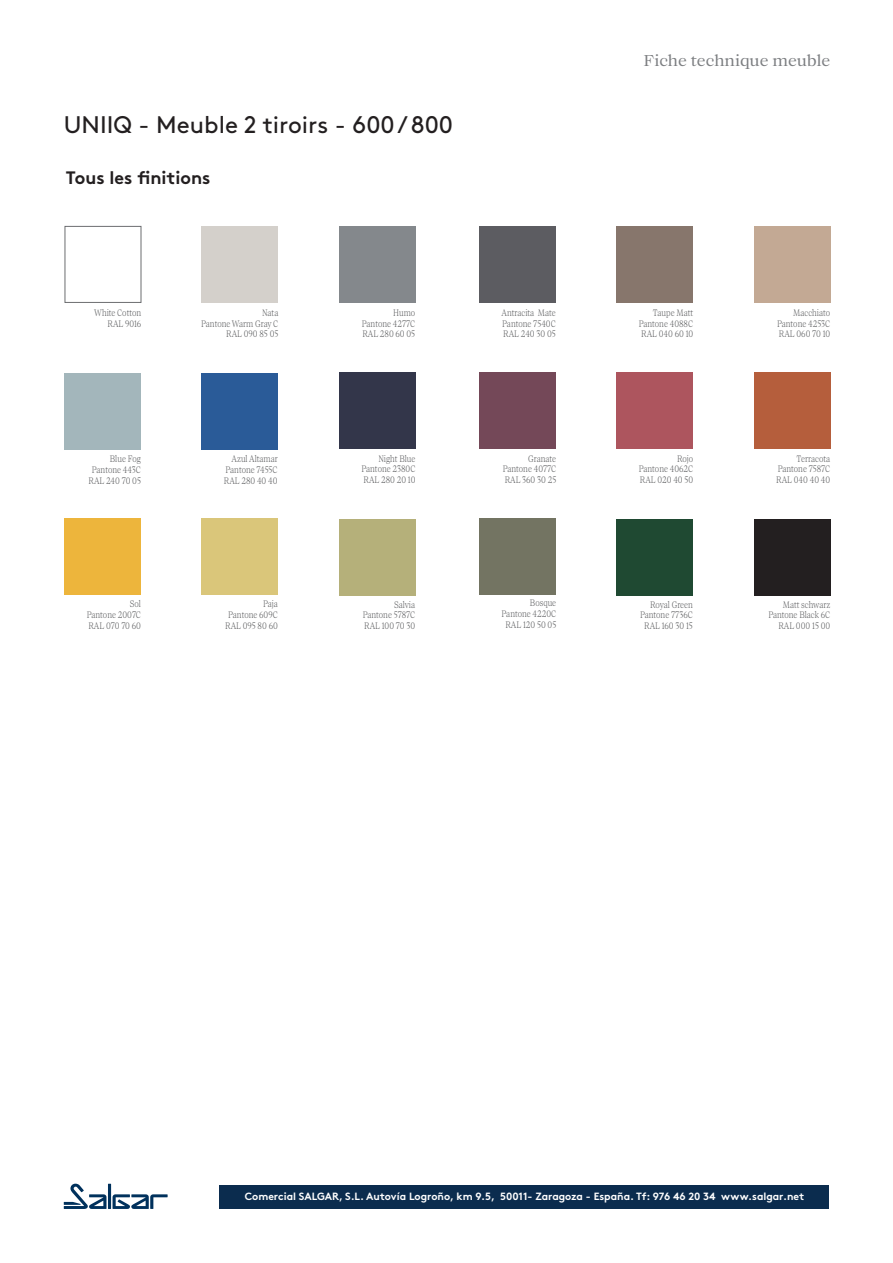
<style>
.page{position:relative;width:893px;height:1263px;background:#fff}
.page>*{position:absolute;margin:0;border:0;box-sizing:border-box;transform-origin:0 0}
.t1{font:24px "Brown Std";color:#231f20}
.TITULOS{font:700 18px "Brown Std";color:#231f20}
.t2{font:15px "Bw Beto";color:#7c7e81}
.t3{font:700 10.5px "Brown Std";color:#fff}
.PIE_DE_IMAGEN{font:300 9px "Bw Beto";color:#57585a;scale:.75 1}
</style>
<div class="page">
<div style="left:220px;top:1185px;width:609px;height:24px;background:#0b2c4e"></div>
<hr style="left:108px;top:1184px;width:3px;height:25px;background:#00315c">
<svg style="left:64px;top:1183px;width:43px;height:26px"></svg>
<svg style="left:113px;top:1194px;width:55px;height:15px"></svg>
<div style="left:65px;top:226px;width:76px;height:77px;background:#fff;border:1px solid #6c6d70"></div>
<div style="left:480px;top:226px;width:76px;height:77px;background:#5c5c61"></div>
<div style="left:480px;top:518px;width:76px;height:77px;background:#737462"></div>
<div style="left:480px;top:372px;width:76px;height:77px;background:#744858"></div>
<div style="left:617px;top:226px;width:76px;height:77px;background:#87766c"></div>
<div style="left:201px;top:518px;width:77px;height:77px;background:#dac67a"></div>
<div style="left:201px;top:373px;width:77px;height:76px;background:#2a5b98"></div>
<div style="left:617px;top:519px;width:76px;height:76px;background:#1f4932"></div>
<div style="left:617px;top:372px;width:76px;height:77px;background:#ad555e"></div>
<div style="left:339px;top:519px;width:76px;height:76px;background:#b5b07a"></div>
<div style="left:339px;top:372px;width:76px;height:77px;background:#33364a"></div>
<div style="left:339px;top:226px;width:76px;height:77px;background:#84888c"></div>
<div style="left:754px;top:519px;width:76px;height:76px;background:#231f20"></div>
<div style="left:754px;top:372px;width:76px;height:77px;background:#b55e3c"></div>
<div style="left:754px;top:226px;width:76px;height:77px;background:#c3a994"></div>
<div style="left:65px;top:518px;width:76px;height:77px;background:#edb53c"></div>
<div style="left:65px;top:373px;width:76px;height:76px;background:#a3b6bb"></div>
<div style="left:201px;top:226px;width:77px;height:77px;background:#d4d0cb"></div>
<p class="t2" style="left:643px;top:51px;width:188px">Fiche technique meuble</p>
<p class="t1" style="left:64px;top:110px;width:391px">UNIIQ - Meuble 2 tiroirs - 600 / 800</p>
<p class="TITULOS" style="left:66px;top:167px;width:146px">Tous les finitions</p>
<p class="PIE_DE_IMAGEN" style="left:94px;top:307px;width:64px">White Cotton</p>
<p class="PIE_DE_IMAGEN" style="left:108px;top:318px;width:46px">RAL 9016</p>
<p class="PIE_DE_IMAGEN" style="left:262px;top:307px;width:23px">Nata</p>
<p class="PIE_DE_IMAGEN" style="left:201px;top:318px;width:104px">Pantone Warm Gray C</p>
<p class="PIE_DE_IMAGEN" style="left:226px;top:329px;width:71px">RAL 090 85 05</p>
<p class="PIE_DE_IMAGEN" style="left:393px;top:307px;width:31px">Humo</p>
<p class="PIE_DE_IMAGEN" style="left:362px;top:318px;width:73px">Pantone 4277C</p>
<p class="PIE_DE_IMAGEN" style="left:362px;top:329px;width:72px">RAL 280 60 05</p>
<p class="PIE_DE_IMAGEN" style="left:502px;top:307px;width:74px">Antracita Mate</p>
<p class="PIE_DE_IMAGEN" style="left:502px;top:318px;width:73px">Pantone 7540C</p>
<p class="PIE_DE_IMAGEN" style="left:503px;top:329px;width:72px">RAL 240 30 05</p>
<p class="PIE_DE_IMAGEN" style="left:653px;top:307px;width:55px">Taupe Matt</p>
<p class="PIE_DE_IMAGEN" style="left:639px;top:318px;width:74px">Pantone 4088C</p>
<p class="PIE_DE_IMAGEN" style="left:641px;top:329px;width:71px">RAL 040 60 10</p>
<p class="PIE_DE_IMAGEN" style="left:793px;top:307px;width:51px">Macchiato</p>
<p class="PIE_DE_IMAGEN" style="left:777px;top:318px;width:72px">Pantone 4253C</p>
<p class="PIE_DE_IMAGEN" style="left:779px;top:329px;width:70px">RAL 060 70 10</p>
<p class="PIE_DE_IMAGEN" style="left:110px;top:453px;width:43px">Blue Fog</p>
<p class="PIE_DE_IMAGEN" style="left:92px;top:464px;width:67px">Pantone 443C</p>
<p class="PIE_DE_IMAGEN" style="left:88px;top:475px;width:72px">RAL 240 70 05</p>
<p class="PIE_DE_IMAGEN" style="left:232px;top:453px;width:63px">Azul Altamar</p>
<p class="PIE_DE_IMAGEN" style="left:226px;top:464px;width:71px">Pantone 7455C</p>
<p class="PIE_DE_IMAGEN" style="left:224px;top:475px;width:73px">RAL 280 40 40</p>
<p class="PIE_DE_IMAGEN" style="left:378px;top:453px;width:51px">Night Blue</p>
<p class="PIE_DE_IMAGEN" style="left:361px;top:464px;width:73px">Pantone 2380C</p>
<p class="PIE_DE_IMAGEN" style="left:364px;top:474px;width:71px">RAL 280 20 10</p>
<p class="PIE_DE_IMAGEN" style="left:528px;top:453px;width:39px">Granate</p>
<p class="PIE_DE_IMAGEN" style="left:503px;top:464px;width:73px">Pantone 4077C</p>
<p class="PIE_DE_IMAGEN" style="left:505px;top:474px;width:70px">RAL 360 30 25</p>
<p class="PIE_DE_IMAGEN" style="left:677px;top:453px;width:23px">Rojo</p>
<p class="PIE_DE_IMAGEN" style="left:639px;top:464px;width:74px">Pantone 4062C</p>
<p class="PIE_DE_IMAGEN" style="left:640px;top:474px;width:73px">RAL 020 40 50</p>
<p class="PIE_DE_IMAGEN" style="left:797px;top:453px;width:46px">Terracota</p>
<p class="PIE_DE_IMAGEN" style="left:778px;top:464px;width:72px">Pantone 7587C</p>
<p class="PIE_DE_IMAGEN" style="left:776px;top:474px;width:73px">RAL 040 40 40</p>
<p class="PIE_DE_IMAGEN" style="left:130px;top:598px;width:16px">Sol</p>
<p class="PIE_DE_IMAGEN" style="left:87px;top:609px;width:74px">Pantone 2007C</p>
<p class="PIE_DE_IMAGEN" style="left:88px;top:620px;width:72px">RAL 070 70 60</p>
<p class="PIE_DE_IMAGEN" style="left:263px;top:598px;width:21px">Paja</p>
<p class="PIE_DE_IMAGEN" style="left:228px;top:609px;width:68px">Pantone 609C</p>
<p class="PIE_DE_IMAGEN" style="left:225px;top:620px;width:72px">RAL 095 80 60</p>
<p class="PIE_DE_IMAGEN" style="left:394px;top:599px;width:30px">Salvia</p>
<p class="PIE_DE_IMAGEN" style="left:363px;top:610px;width:71px">Pantone 5787C</p>
<p class="PIE_DE_IMAGEN" style="left:364px;top:621px;width:69px">RAL 100 70 30</p>
<p class="PIE_DE_IMAGEN" style="left:530px;top:598px;width:37px">Bosque</p>
<p class="PIE_DE_IMAGEN" style="left:502px;top:608px;width:74px">Pantone 4220C</p>
<p class="PIE_DE_IMAGEN" style="left:505px;top:619px;width:69px">RAL 120 50 05</p>
<p class="PIE_DE_IMAGEN" style="left:650px;top:599px;width:59px">Royal Green</p>
<p class="PIE_DE_IMAGEN" style="left:640px;top:610px;width:72px">Pantone 7736C</p>
<p class="PIE_DE_IMAGEN" style="left:644px;top:621px;width:66px">RAL 160 30 15</p>
<p class="PIE_DE_IMAGEN" style="left:783px;top:599px;width:65px">Matt schwarz</p>
<p class="PIE_DE_IMAGEN" style="left:768px;top:610px;width:84px">Pantone Black 6C</p>
<p class="PIE_DE_IMAGEN" style="left:778px;top:621px;width:71px">RAL 000 15 00</p>
<p class="t3" style="left:245px;top:1190px;width:561px">Comercial SALGAR, S.L. Autovía Logroño, km 9.5, 50011- Zaragoza - España. Tf: 976 46 20 34 www.salgar.net</p>
</div>
